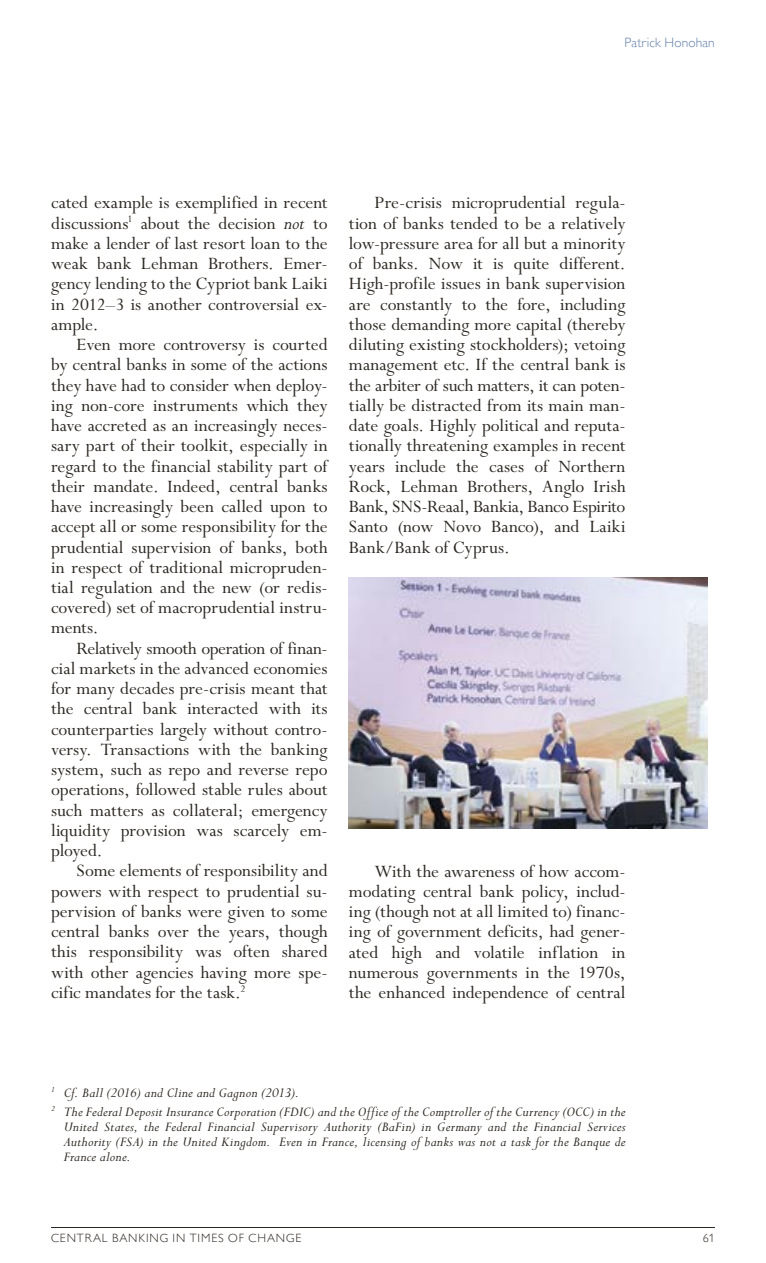
<style>
.page{position:relative;width:766px;height:1263px;background:#fff}
.page>*{position:absolute;margin:0;border:0;box-sizing:border-box;transform-origin:0 0}
.t1{font:19.5px/20.2px "Perpetua Std";color:#2b2620;text-align:justify}
.t2{font:italic 15px/15px "Perpetua Std";letter-spacing:.015em;color:#2b2620}
.t3{font:300 13.5px "Gill Sans MT Pro";letter-spacing:.01em;color:#607ea9}
.t4{font:300 12px "Gill Sans MT Pro";letter-spacing:.075em;color:#2b2620}
.s1{font-style:italic;font-size:20.25px}
</style>
<div class="page">
<hr style="left:51px;top:1227px;width:663px;height:1px;background:#2b2620">
<img style="left:349px;top:578px;width:358px;height:250px">
<p class="t3" style="left:624px;top:35px;width:92px">Patrick Honohan</p>
<p class="t1" style="left:51px;top:193px;width:278px">cated example is exemplified in recent discussions<sup>1</sup> about the decision <span class="s1">not</span> to make a lender of last resort loan to the weak bank Lehman Brothers. Emer&shy;gency lending to the Cypriot bank Laiki in 2012–3 is another controversial ex&shy;ample.</p>
<p class="t1" style="left:51px;top:335px;width:278px;text-indent:26px">Even more controversy is courted by central banks in some of the actions they have had to consider when deploy&shy;ing non-core instruments which they have accreted as an increasingly neces&shy;sary part of their toolkit, especially in regard to the financial stability part of their mandate. Indeed, central banks have increasingly been called upon to accept all or some responsibility for the prudential supervision of banks, both in respect of traditional micropruden&shy;tial regulation and the new (or redis&shy;covered) set of macroprudential instru&shy;ments.</p>
<p class="t1" style="left:51px;top:639px;width:278px;text-indent:26px">Relatively smooth operation of finan&shy;cial markets in the advanced economies for many decades pre-crisis meant that the central bank interacted with its counterparties largely without contro&shy;versy. Transactions with the banking system, such as repo and reverse repo operations, followed stable rules about such matters as collateral; emergency liquidity provision was scarcely em&shy;ployed.</p>
<p class="t1" style="left:51px;top:861px;width:278px;text-indent:26px">Some elements of responsibility and powers with respect to prudential su&shy;pervision of banks were given to some central banks over the years, though this responsibility was often shared with other agencies having more spe&shy;cific mandates for the task.<sup>2</sup></p>
<p class="t1" style="left:349px;top:193px;width:278px;text-indent:26px">Pre-crisis microprudential regula&shy;tion of banks tended to be a relatively low-pressure area for all but a minority of banks. Now it is quite different.<br>High-profile issues in bank supervision are constantly to the fore, including those demanding more capital (thereby diluting existing stockholders); vetoing management etc. If the central bank is the arbiter of such matters, it can poten&shy;tially be distracted from its main man&shy;date goals. Highly political and reputa&shy;tionally threatening examples in recent years include the cases of Northern Rock, Lehman Brothers, Anglo Irish Bank, SNS-Reaal, Bankia, Banco Espirito Santo (now Novo Banco), and Laiki Bank/Bank of Cyprus.</p>
<p class="t1" style="left:349px;top:861px;width:278px;text-indent:26px">With the awareness of how accom&shy;modating central bank policy, includ&shy;ing (though not at all limited to) financ&shy;ing of government deficits, had gener&shy;ated high and volatile inflation in numerous governments in the 1970s, the enhanced independence of central</p>
<p class="t2" style="left:51px;top:1083px;width:576px;line-height:19.2px"><sup>1</sup> Cf. Ball (2016) and Cline and Gagnon (2013).<br><sup>2</sup> The Federal Deposit Insurance Corporation (FDIC) and the Office of the Comptroller of the Currency (OCC) in the</p>
<p class="t2" style="left:64px;top:1120px;width:563px;text-align:justify">United States, the Federal Financial Supervisory Authority (BaFin) in Germany and the Financial Services Authority (FSA) in the United Kingdom. Even in France, licensing of banks was not a task for the Banque de France alone.</p>
<p class="t4" style="left:51px;top:1231px;width:252px">CENTRAL BANKING IN TIMES OF CHANGE</p>
<p class="t4" style="left:702px;top:1231px;width:14px">61</p>
</div>
